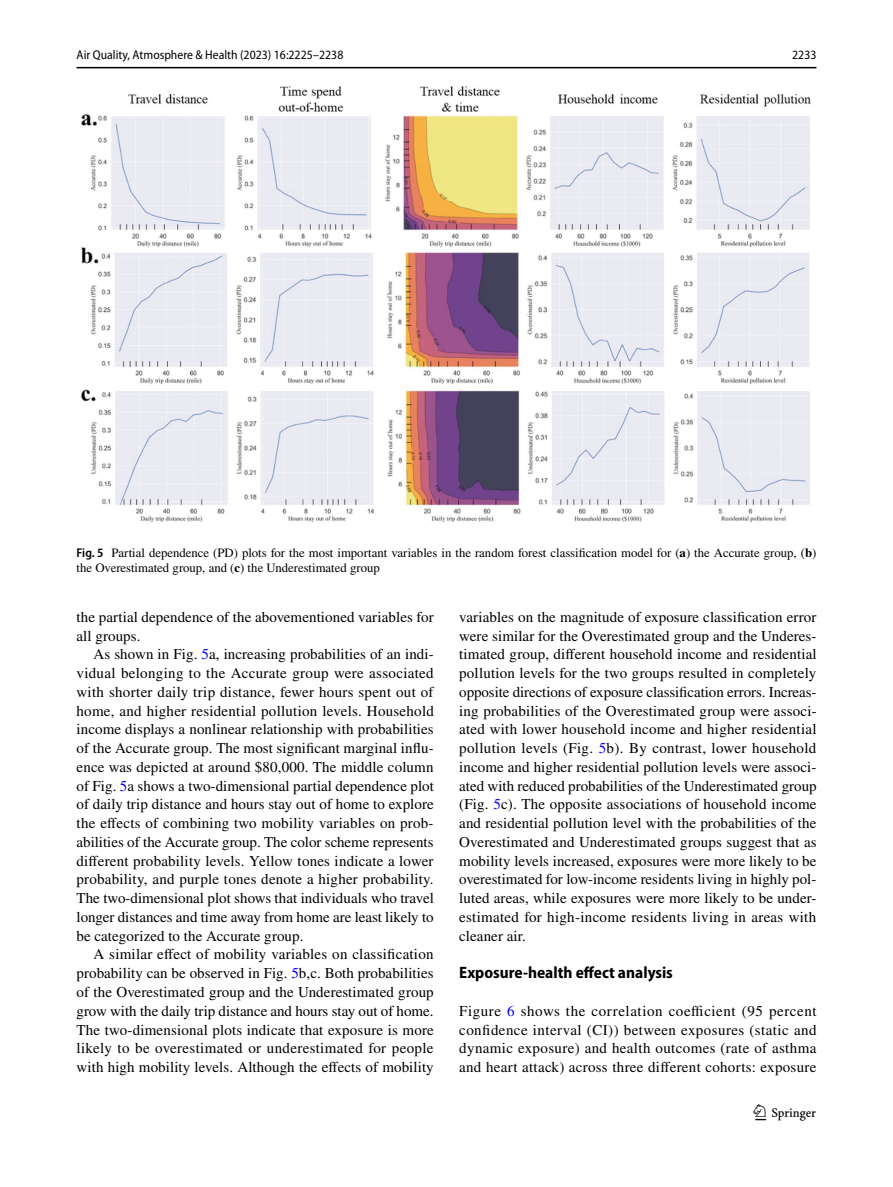
<style>
.page{position:relative;width:893px;height:1187px;background:#fff}
.page>*{position:absolute;margin:0;border:0;box-sizing:border-box;transform-origin:0 0}
.t1{font:22.5px "Springnew Regular 3";color:#000}
.t2{font:700 semi-condensed 16.5px "Myriad Pro";color:#000}
.t3{font:15px/18.8px "STIX";letter-spacing:.005em;color:#000;text-align:justify}
.t4{font:12.75px/15px "STIX";color:#000}
.t5{font:semi-condensed 12.75px "Myriad Pro";color:#000}
.s1{font-family:"Myriad Pro";font-weight:600;font-stretch:semi-condensed}
.s2{font-weight:700}
.s3{color:#00f}
</style>
<div class="page">
<hr style="left:77px;top:67px;width:739px;height:1px;background:#000">
<img style="left:81px;top:87px;width:730px;height:435px">
<p class="t5" style="left:77px;top:48px;width:268px">Air Quality, Atmosphere &amp; Health (2023) 16:2225–2238</p>
<p class="t5" style="left:792px;top:48px;width:26px">2233</p>
<p class="t4" style="left:77px;top:546px;width:741px"><span class="s1">Fig. 5</span> Partial dependence (PD) plots for the most important variables in the random forest classification model for (<span class="s2">a</span>) the Accurate group, (<span class="s2">b</span>) the Overestimated group, and (<span class="s2">c</span>) the Underestimated group</p>
<p class="t3" style="left:77px;top:608px;width:359px">the partial dependence of the abovementioned variables for all groups.</p>
<p class="t3" style="left:77px;top:646px;width:359px;text-indent:17px">As shown in Fig. <span class="s3">5</span>a, increasing probabilities of an indi&shy;vidual belonging to the Accurate group were associated with shorter daily trip distance, fewer hours spent out of home, and higher residential pollution levels. Household income displays a nonlinear relationship with probabilities of the Accurate group. The most significant marginal influ&shy;ence was depicted at around $80,000. The middle column of Fig. <span class="s3">5</span>a shows a two-dimensional partial dependence plot of daily trip distance and hours stay out of home to explore the effects of combining two mobility variables on prob&shy;abilities of the Accurate group. The color scheme represents different probability levels. Yellow tones indicate a lower probability, and purple tones denote a higher probability.<br>The two-dimensional plot shows that individuals who travel longer distances and time away from home are least likely to be categorized to the Accurate group.</p>
<p class="t3" style="left:77px;top:946px;width:359px;text-indent:17px">A similar effect of mobility variables on classification probability can be observed in Fig. <span class="s3">5</span>b,c. Both probabilities of the Overestimated group and the Underestimated group grow with the daily trip distance and hours stay out of home.<br>The two-dimensional plots indicate that exposure is more likely to be overestimated or underestimated for people with high mobility levels. Although the effects of mobility</p>
<p class="t3" style="left:459px;top:608px;width:359px">variables on the magnitude of exposure classification error were similar for the Overestimated group and the Underes&shy;timated group, different household income and residential pollution levels for the two groups resulted in completely opposite directions of exposure classification errors. Increas&shy;ing probabilities of the Overestimated group were associ&shy;ated with lower household income and higher residential pollution levels (Fig. <span class="s3">5</span>b). By contrast, lower household income and higher residential pollution levels were associ&shy;ated with reduced probabilities of the Underestimated group (Fig. <span class="s3">5</span>c). The opposite associations of household income and residential pollution level with the probabilities of the Overestimated and Underestimated groups suggest that as mobility levels increased, exposures were more likely to be overestimated for low-income residents living in highly pol&shy;luted areas, while exposures were more likely to be under&shy;estimated for high-income residents living in areas with cleaner air.</p>
<p class="t2" style="left:459px;top:963px;width:215px">Exposure‑health effect analysis</p>
<p class="t3" style="left:459px;top:1002px;width:359px">Figure <span class="s3">6</span> shows the correlation coefficient (95 percent confidence interval (CI)) between exposures (static and dynamic exposure) and health outcomes (rate of asthma and heart attack) across three different cohorts: exposure</p>
<h1 class="t1" style="left:755px;top:1104px;width:62px">1 3</h1>
</div>
